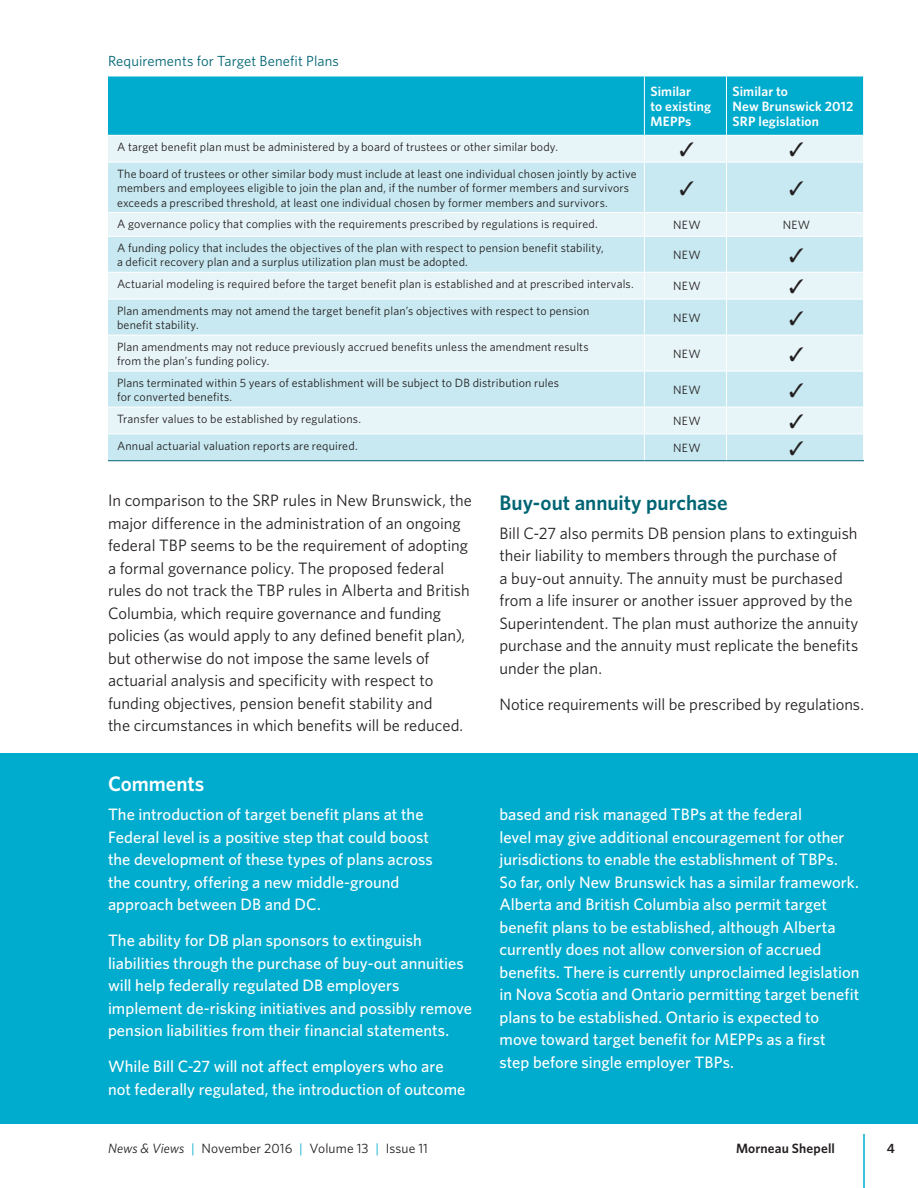
<style>
.page{position:relative;width:918px;height:1188px;background:#fff}
.page>*{position:absolute;margin:0;border:0;box-sizing:border-box;transform-origin:0 0}
.t1{font:600 21px "Whitney";color:#006573}
.t2{font:600 21px "Whitney";color:#fff}
.t3{font:500 16.5px/22.5px "Whitney";color:#fff}
.t4{font:16.5px/22.5px "Whitney";color:#231f20}
.t5{font:14.7px "Whitney";letter-spacing:.005em;color:#006573}
.t6{font:600 13.5px/15px "Whitney";letter-spacing:.01em;color:#fff}
.t7{font:13.5px "Whitney";letter-spacing:.01em;color:#231f20}
.t8{font:600 13.5px "Whitney";letter-spacing:.01em;color:#231f20}
.t9{font:12px/14.4px "Whitney";letter-spacing:.015em;color:#231f20}
.s1{font-style:italic}
.s2{color:#00accd}
</style>
<div class="page">
<hr style="left:863px;top:1134px;width:2px;height:54px;background:#00accd">
<div style="left:108px;top:76px;width:755px;height:59px;background:#00accd"></div>
<div style="left:108px;top:136px;width:755px;height:26px;background:#e8f5f8"></div>
<svg style="left:108px;top:163px;width:755px;height:297px;background:#d4edf3"></svg>
<svg style="left:644px;top:136px;width:1px;height:26px"></svg>
<hr style="left:108px;top:272px;width:536px;height:1px;background:#fff">
<hr style="left:644px;top:272px;width:82px;height:1px;background:#fff">
<hr style="left:726px;top:272px;width:138px;height:1px;background:#fff">
<svg style="left:726px;top:136px;width:1px;height:26px"></svg>
<hr style="left:108px;top:299px;width:536px;height:1px;background:#fff">
<hr style="left:644px;top:299px;width:82px;height:1px;background:#fff">
<hr style="left:726px;top:299px;width:138px;height:1px;background:#fff">
<hr style="left:108px;top:335px;width:536px;height:1px;background:#fff">
<hr style="left:644px;top:335px;width:82px;height:1px;background:#fff">
<hr style="left:726px;top:335px;width:138px;height:1px;background:#fff">
<hr style="left:108px;top:371px;width:536px;height:1px;background:#fff">
<hr style="left:644px;top:371px;width:82px;height:1px;background:#fff">
<hr style="left:726px;top:371px;width:138px;height:1px;background:#fff">
<hr style="left:644px;top:76px;width:1px;height:59px;background:#fff">
<hr style="left:726px;top:76px;width:1px;height:59px;background:#fff">
<hr style="left:644px;top:162px;width:1px;height:50px;background:#fff">
<hr style="left:726px;top:162px;width:1px;height:50px;background:#fff">
<hr style="left:108px;top:407px;width:536px;height:1px;background:#fff">
<hr style="left:644px;top:407px;width:82px;height:1px;background:#fff">
<hr style="left:726px;top:407px;width:138px;height:1px;background:#fff">
<svg style="left:644px;top:408px;width:1px;height:52px"></svg>
<svg style="left:726px;top:408px;width:1px;height:52px"></svg>
<hr style="left:108px;top:460px;width:536px;height:1px;background:#006573">
<hr style="left:644px;top:460px;width:82px;height:1px;background:#006573">
<hr style="left:726px;top:460px;width:138px;height:1px;background:#006573">
<hr style="left:108px;top:434px;width:536px;height:1px;background:#fff">
<hr style="left:644px;top:434px;width:82px;height:1px;background:#fff">
<hr style="left:726px;top:434px;width:138px;height:1px;background:#fff">
<hr style="left:108px;top:212px;width:536px;height:1px;background:#fff">
<svg style="left:644px;top:213px;width:1px;height:23px"></svg>
<hr style="left:644px;top:212px;width:82px;height:1px;background:#fff">
<svg style="left:726px;top:213px;width:1px;height:23px"></svg>
<hr style="left:726px;top:212px;width:137px;height:1px;background:#fff">
<hr style="left:108px;top:236px;width:536px;height:1px;background:#fff">
<hr style="left:644px;top:237px;width:1px;height:35px;background:#fff">
<svg style="left:644px;top:273px;width:1px;height:26px"></svg>
<hr style="left:644px;top:299px;width:1px;height:36px;background:#fff">
<hr style="left:644px;top:335px;width:1px;height:36px;background:#fff">
<hr style="left:644px;top:371px;width:1px;height:36px;background:#fff">
<hr style="left:644px;top:236px;width:82px;height:1px;background:#fff">
<hr style="left:726px;top:237px;width:1px;height:35px;background:#fff">
<svg style="left:726px;top:273px;width:1px;height:26px"></svg>
<hr style="left:726px;top:299px;width:1px;height:36px;background:#fff">
<hr style="left:726px;top:335px;width:1px;height:36px;background:#fff">
<hr style="left:726px;top:371px;width:1px;height:36px;background:#fff">
<hr style="left:726px;top:236px;width:137px;height:1px;background:#fff">
<div style="left:0;top:753px;width:918px;height:371px;background:#00accd"></div>
<svg style="left:680px;top:142px;width:14px;height:14px"></svg>
<svg style="left:790px;top:142px;width:13px;height:14px"></svg>
<svg style="left:680px;top:181px;width:14px;height:14px"></svg>
<svg style="left:790px;top:181px;width:13px;height:14px"></svg>
<svg style="left:790px;top:248px;width:13px;height:14px"></svg>
<svg style="left:790px;top:279px;width:13px;height:14px"></svg>
<svg style="left:790px;top:311px;width:13px;height:14px"></svg>
<svg style="left:790px;top:347px;width:13px;height:14px"></svg>
<svg style="left:790px;top:383px;width:13px;height:14px"></svg>
<svg style="left:790px;top:414px;width:13px;height:14px"></svg>
<svg style="left:790px;top:441px;width:13px;height:14px"></svg>
<p class="t5" style="left:108px;top:51px;width:232px">Requirements for Target Benefit Plans</p>
<p class="t6" style="left:650px;top:84px;width:62px">Similar<br>to existing<br>MEPPs</p>
<p class="t6" style="left:732px;top:84px;width:122px">Similar to<br>New Brunswick 2012<br>SRP legislation</p>
<p class="t9" style="left:117px;top:139px;width:443px">A target benefit plan must be administered by a board of trustees or other similar body.</p>
<p class="t9" style="left:117px;top:166px;width:521px">The board of trustees or other similar body must include at least one individual chosen jointly by active members and employees eligible to join the plan and, if the number of former members and survivors exceeds a prescribed threshold, at least one individual chosen by former members and survivors.</p>
<p class="t9" style="left:117px;top:216px;width:482px">A governance policy that complies with the requirements prescribed by regulations is required.</p>
<p class="t9" style="left:673px;top:218px;width:29px">NEW</p>
<p class="t9" style="left:783px;top:218px;width:29px">NEW</p>
<p class="t9" style="left:117px;top:240px;width:488px">A funding policy that includes the objectives of the plan with respect to pension benefit stability, a deficit recovery plan and a surplus utilization plan must be adopted.</p>
<p class="t9" style="left:673px;top:247px;width:29px">NEW</p>
<p class="t9" style="left:117px;top:276px;width:518px">Actuarial modeling is required before the target benefit plan is established and at prescribed intervals.</p>
<p class="t9" style="left:673px;top:279px;width:29px">NEW</p>
<p class="t9" style="left:117px;top:303px;width:474px">Plan amendments may not amend the target benefit plan’s objectives with respect to pension benefit stability.</p>
<p class="t9" style="left:673px;top:310px;width:29px">NEW</p>
<p class="t9" style="left:117px;top:339px;width:473px">Plan amendments may not reduce previously accrued benefits unless the amendment results from the plan’s funding policy.</p>
<p class="t9" style="left:673px;top:346px;width:29px">NEW</p>
<p class="t9" style="left:117px;top:375px;width:444px">Plans terminated within 5 years of establishment will be subject to DB distribution rules for converted benefits.</p>
<p class="t9" style="left:673px;top:382px;width:29px">NEW</p>
<p class="t9" style="left:117px;top:411px;width:246px">Transfer values to be established by regulations.</p>
<p class="t9" style="left:673px;top:414px;width:29px">NEW</p>
<p class="t9" style="left:117px;top:438px;width:242px">Annual actuarial valuation reports are required.</p>
<p class="t9" style="left:673px;top:440px;width:29px">NEW</p>
<p class="t4" style="left:108px;top:489px;width:365px">In comparison to the SRP rules in New Brunswick, the major difference in the administration of an ongoing federal TBP seems to be the requirement of adopting a formal governance policy. The proposed federal rules do not track the TBP rules in Alberta and British Columbia, which require governance and funding policies (as would apply to any defined benefit plan), but otherwise do not impose the same levels of actuarial analysis and specificity with respect to funding objectives, pension benefit stability and<br>the circumstances in which benefits will be reduced.</p>
<h1 class="t2" style="left:108px;top:770px;width:98px">Comments</h1>
<h2 class="t3" style="left:108px;top:803px;width:326px">The introduction of target benefit plans at the Federal level is a positive step that could boost the development of these types of plans across the country, offering a new middle-ground approach between DB and DC.</h2>
<p class="t3" style="left:108px;top:929px;width:366px">The ability for DB plan sponsors to extinguish liabilities through the purchase of buy-out annuities will help federally regulated DB employers implement de-risking initiatives and possibly remove pension liabilities from their financial statements.</p>
<h2 class="t3" style="left:108px;top:1055px;width:359px">While Bill C-27 will not affect employers who are not federally regulated, the introduction of outcome</h2>
<h1 class="t1" style="left:500px;top:488px;width:230px">Buy-out annuity purchase</h1>
<p class="t4" style="left:500px;top:522px;width:361px">Bill C-27 also permits DB pension plans to extinguish their liability to members through the purchase of<br>a buy-out annuity. The annuity must be purchased from a life insurer or another issuer approved by the Superintendent. The plan must authorize the annuity purchase and the annuity must replicate the benefits under the plan.</p>
<h2 class="t4" style="left:500px;top:693px;width:366px">Notice requirements will be prescribed by regulations.</h2>
<p class="t3" style="left:499px;top:803px;width:362px">based and risk managed TBPs at the federal<br>level may give additional encouragement for other jurisdictions to enable the establishment of TBPs.<br>So far, only New Brunswick has a similar framework.<br>Alberta and British Columbia also permit target benefit plans to be established, although Alberta currently does not allow conversion of accrued benefits. There is currently unproclaimed legislation in Nova Scotia and Ontario permitting target benefit plans to be established. Ontario is expected to move toward target benefit for MEPPs as a first step before single employer TBPs.</p>
<p class="t7" style="left:108px;top:1139px;width:322px"><span class="s1">News &amp; Views</span> <span class="s2">|</span> November 2016 <span class="s2">|</span> Volume 13 <span class="s2">|</span> Issue 11</p>
<p class="t8" style="left:736px;top:1140px;width:100px">Morneau Shepell</p>
<p class="t8" style="left:887px;top:1139px;width:10px">4</p>
</div>
